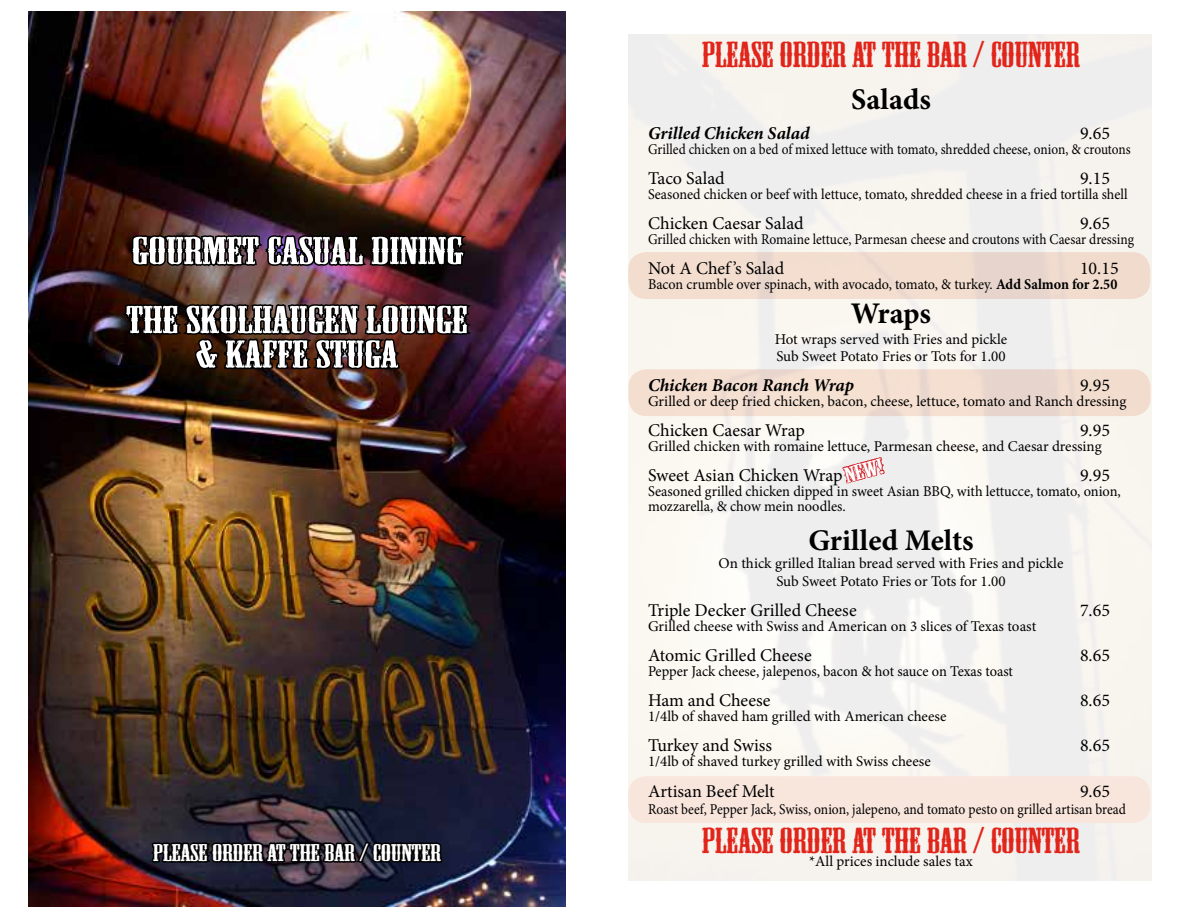
<style>
.page{position:relative;width:1188px;height:918px;background:#fff}
.page>*{position:absolute;margin:0;border:0;box-sizing:border-box;transform-origin:0 0}
.t1{font:36px/69px "Mesquite Std";color:#fff;scale:1.75 1}
.t2{font:33.75px "Mesquite Std";color:#e1251b;scale:1.4 1}
.t3{font:700 30px "Minion Pro";color:#000}
.t4{font:22.5px "Mesquite Std";color:#fff;scale:1.6 1}
.t5{font:20.1px "Mesquite Std";color:#fff;scale:1.75 1}
.t6{font:18px "Minion Pro";color:#000}
.t7{font:italic 700 18px "Minion Pro";letter-spacing:-.005em;color:#000}
.t8{font:15px/16.5px "Minion Pro";color:#000}
.t9{font:15px "Minion Pro";color:#000;scale:.9 1}
.t10{font:15px/15px "Minion Pro";color:#000;scale:.96 1}
.t11{font:15px "Minion Pro";color:#000;scale:.94 1}
.t12{font:15px "Minion Pro";color:#000;scale:.89 1}
.s1{font-weight:700}
</style>
<div class="page">
<img style="left:28px;top:11px;width:538px;height:896px">
<img style="left:118px;top:11px;width:361px;height:415px">
<img style="left:148px;top:554px;width:297px;height:353px">
<svg style="left:841px;top:426px;width:45px;height:79px"></svg>
<div style="left:628px;top:776px;width:522px;height:47px;background:#f8e5dc;border-radius:18px"></div>
<h1 class="t1" style="left:126px;top:218px;width:197px">GOURMET CASUAL DINING<br>THE SKOLHAUGEN LOUNGE</h1>
<h1 class="t1" style="left:196px;top:322px;width:117px">&amp; KAFFE STUGA</h1>
<h3 class="t4" style="left:153px;top:841px;width:181px">PLEASE ORDER AT THE BAR / COUNTER</h3>
<h2 class="t2" style="left:702px;top:36px;width:271px">PLEASE ORDER AT THE BAR / COUNTER</h2>
<h3 class="t3" style="left:851px;top:78px;width:81px">Salads</h3>
<p class="t7" style="left:648px;top:120px;width:163px">Grilled Chicken Salad</p>
<p class="t6" style="left:1080px;top:121px;width:32px">9.65</p>
<p class="t12" style="left:648px;top:139px;width:544px">Grilled chicken on a bed of mixed lettuce with tomato, shredded cheese, onion, &amp; croutons</p>
<p class="t6" style="left:648px;top:166px;width:78px">Taco Salad</p>
<p class="t6" style="left:1080px;top:166px;width:32px">9.15</p>
<p class="t11" style="left:648px;top:184px;width:512px">Seasoned chicken or beef with lettuce, tomato, shredded cheese in a fried tortilla shell</p>
<p class="t6" style="left:648px;top:211px;width:157px">Chicken Caesar Salad</p>
<p class="t6" style="left:1080px;top:211px;width:32px">9.65</p>
<p class="t9" style="left:648px;top:229px;width:542px">Grilled chicken with Romaine lettuce, Parmesan cheese and croutons with Caesar dressing</p>
<p class="t6" style="left:648px;top:256px;width:138px">Not A Chef ’s Salad</p>
<p class="t6" style="left:1080px;top:256px;width:40px">10.15</p>
<p class="t11" style="left:648px;top:274px;width:501px">Bacon crumble over spinach, with avocado, tomato, &amp; turkey. <span class="s1">Add Salmon for 2.50</span></p>
<h3 class="t3" style="left:851px;top:293px;width:82px">Wraps</h3>
<p class="t8" style="left:775px;top:331px;width:234px">Hot wraps served with Fries and pickle<br>Sub Sweet Potato Fries or Tots for 1.00</p>
<p class="t7" style="left:648px;top:372px;width:207px">Chicken Bacon Ranch Wrap</p>
<p class="t6" style="left:1080px;top:373px;width:32px">9.95</p>
<p class="t8" style="left:648px;top:393px;width:480px">Grilled or deep fried chicken, bacon, cheese, lettuce, tomato and Ranch dressing</p>
<p class="t6" style="left:648px;top:418px;width:158px">Chicken Caesar Wrap</p>
<p class="t6" style="left:1080px;top:418px;width:32px">9.95</p>
<p class="t8" style="left:648px;top:438px;width:455px">Grilled chicken with romaine lettuce, Parmesan cheese, and Caesar dressing</p>
<p class="t6" style="left:648px;top:463px;width:196px">Sweet Asian Chicken Wrap</p>
<p class="t6" style="left:1080px;top:463px;width:32px">9.95</p>
<p class="t10" style="left:648px;top:484px;width:494px">Seasoned grilled chicken dipped in sweet Asian BBQ, with lettucce, tomato, onion, mozzarella, &amp; chow mein noodles.</p>
<h3 class="t3" style="left:808px;top:519px;width:167px">Grilled Melts</h3>
<p class="t8" style="left:719px;top:554px;width:346px;line-height:18px;text-align:center">On thick grilled Italian bread served with Fries and pickle<br>Sub Sweet Potato Fries or Tots for 1.00</p>
<p class="t6" style="left:648px;top:598px;width:210px">Triple Decker Grilled Cheese</p>
<p class="t6" style="left:1080px;top:598px;width:32px">7.65</p>
<p class="t8" style="left:648px;top:618px;width:390px">Grilled cheese with Swiss and American on 3 slices of Texas toast</p>
<p class="t6" style="left:648px;top:643px;width:165px">Atomic Grilled Cheese</p>
<p class="t6" style="left:1080px;top:643px;width:32px">8.65</p>
<p class="t10" style="left:648px;top:664px;width:382px">Pepper Jack cheese, jalepenos, bacon &amp; hot sauce on Texas toast</p>
<p class="t6" style="left:648px;top:688px;width:124px">Ham and Cheese</p>
<p class="t6" style="left:1080px;top:688px;width:32px">8.65</p>
<p class="t8" style="left:648px;top:708px;width:300px">1/4lb of shaved ham grilled with American cheese</p>
<p class="t6" style="left:648px;top:733px;width:126px">Turkey and Swiss</p>
<p class="t6" style="left:1080px;top:733px;width:32px">8.65</p>
<p class="t8" style="left:648px;top:753px;width:284px">1/4lb of shaved turkey grilled with Swiss cheese</p>
<p class="t6" style="left:648px;top:780px;width:128px">Artisan Beef Melt</p>
<p class="t6" style="left:1080px;top:780px;width:32px">9.65</p>
<p class="t9" style="left:648px;top:799px;width:533px">Roast beef, Pepper Jack, Swiss, onion, jalepeno, and tomato pesto on grilled artisan bread</p>
<h3 class="t5" style="left:842px;top:465px;width:24px;rotate:-15deg">NEW!</h3>
<h2 class="t2" style="left:702px;top:822px;width:271px">PLEASE ORDER AT THE BAR / COUNTER</h2>
<p class="t8" style="left:809px;top:853px;width:165px">*All prices include sales tax</p>
</div>
